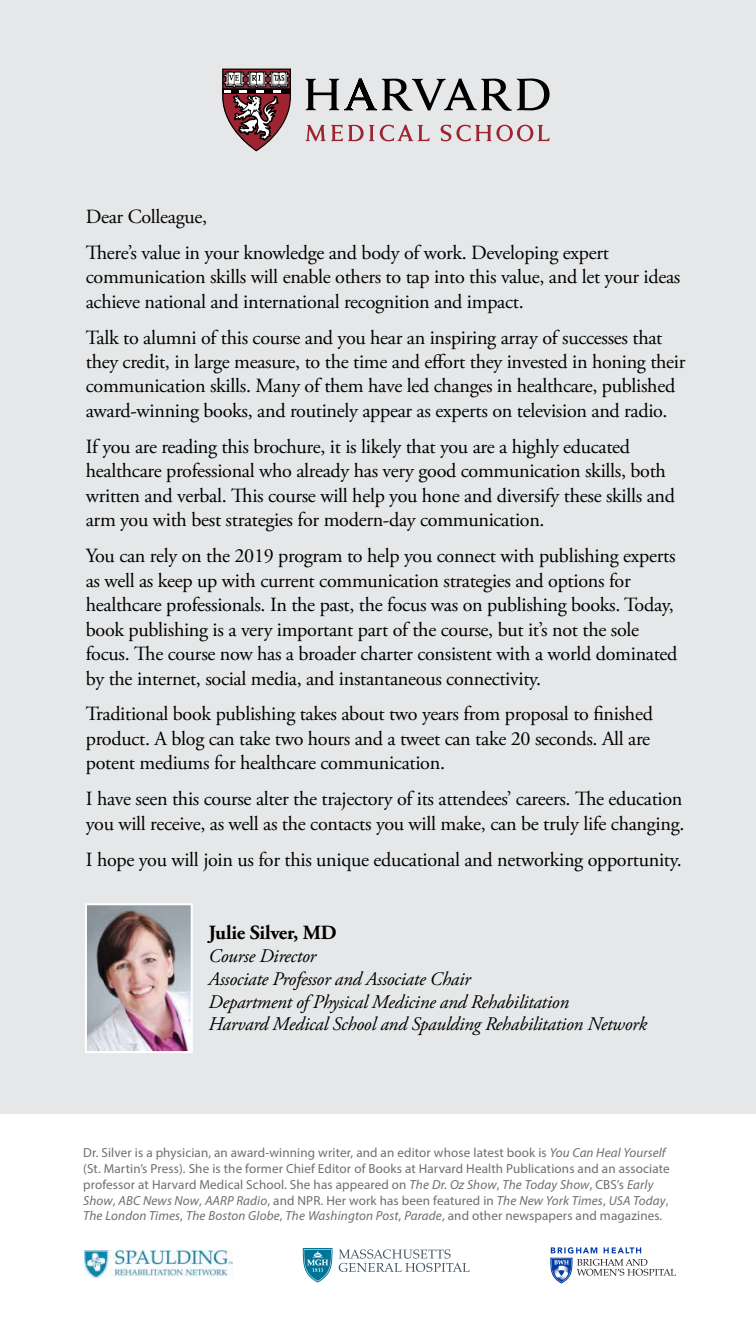
<style>
.page{position:relative;width:756px;height:1323px;background:#fff}
.page>*{position:absolute;margin:0;border:0;box-sizing:border-box;transform-origin:0 0}
.t1{font:20.12px/24.5px "Adobe Garamond Pro";letter-spacing:-.015em;color:#000}
.t2{font:700 20.12px "Adobe Garamond Pro";letter-spacing:-.01em;color:#000}
.t3{font:italic 19.25px/22.8px "Adobe Garamond Pro";letter-spacing:-.015em;color:#000}
.t4{font:13.12px/15.8px "Myriad Pro";letter-spacing:.01em;color:#6d6e71}
.s1{font-style:italic}
</style>
<div class="page">
<div style="left:0;top:0;width:756px;height:1114px;background:#e6e7e8"></div>
<svg style="left:306px;top:79px;width:244px;height:32px"></svg>
<svg style="left:306px;top:125px;width:244px;height:16px"></svg>
<svg style="left:222px;top:69px;width:69px;height:82px"></svg>
<img style="left:88px;top:906px;width:102px;height:144px">
<div style="left:85px;top:903px;width:108px;height:150px;border:2px solid #fff"></div>
<svg style="left:303px;top:1248px;width:29px;height:34px"></svg>
<svg style="left:339px;top:1249px;width:131px;height:23px"></svg>
<img style="left:85px;top:1250px;width:148px;height:28px">
<svg style="left:551px;top:1247px;width:125px;height:36px"></svg>
<p class="t1" style="left:86px;top:199px;width:525px;line-height:35.9px">Dear Colleague,<br>There’s value in your knowledge and body of work. Developing expert</p>
<p class="t1" style="left:86px;top:265px;width:596px">communication skills will enable others to tap into this value, and let your ideas achieve national and international recognition and impact.</p>
<p class="t1" style="left:86px;top:326px;width:601px">Talk to alumni of this course and you hear an inspiring array of successes that they credit, in large measure, to the time and effort they invested in honing their communication skills. Many of them have led changes in healthcare, published award-winning books, and routinely appear as experts on television and radio.</p>
<p class="t1" style="left:86px;top:435px;width:591px">If you are reading this brochure, it is likely that you are a highly educated healthcare professional who already has very good communication skills, both written and verbal. This course will help you hone and diversify these skills and arm you with best strategies for modern-day communication.</p>
<p class="t1" style="left:86px;top:544px;width:593px">You can rely on the 2019 program to help you connect with publishing experts as well as keep up with current communication strategies and options for healthcare professionals. In the past, the focus was on publishing books. Today, book publishing is a very important part of the course, but it’s not the sole focus. The course now has a broader charter consistent with a world dominated by the internet, social media, and instantaneous connectivity.</p>
<p class="t1" style="left:86px;top:703px;width:569px">Traditional book publishing takes about two years from proposal to finished product. A blog can take two hours and a tweet can take 20 seconds. All are potent mediums for healthcare communication.</p>
<p class="t1" style="left:86px;top:787px;width:600px">I have seen this course alter the trajectory of its attendees’ careers. The education you will receive, as well as the contacts you will make, can be truly life changing.</p>
<p class="t1" style="left:86px;top:848px;width:597px">I hope you will join us for this unique educational and networking opportunity.</p>
<p class="t2" style="left:209px;top:921px;width:130px">Julie Silver, MD</p>
<p class="t3" style="left:209px;top:945px;width:440px">Course Director<br>Associate Professor and Associate Chair<br>Department of Physical Medicine and Rehabilitation<br>Harvard Medical School and Spaulding Rehabilitation Network</p>
<p class="t4" style="left:83px;top:1145px;width:588px">Dr. Silver is a physician, an award-winning writer, and an editor whose latest book is <span class="s1">You Can Heal Yourself </span>(St. Martin’s Press). She is the former Chief Editor of Books at Harvard Health Publications and an associate professor at Harvard Medical School. She has appeared on <span class="s1">The Dr. Oz Show</span>, <span class="s1">The Today Show</span>, CBS’s <span class="s1">Early Show</span>, <span class="s1">ABC News Now</span>, <span class="s1">AARP Radio</span>, and NPR. Her work has been featured in <span class="s1">The New York Times</span>, <span class="s1">USA Today</span>, <span class="s1">The London Times</span>, <span class="s1">The Boston Globe</span>, <span class="s1">The Washington Post</span>, <span class="s1">Parade</span>, and other newspapers and magazines.</p>
</div>
